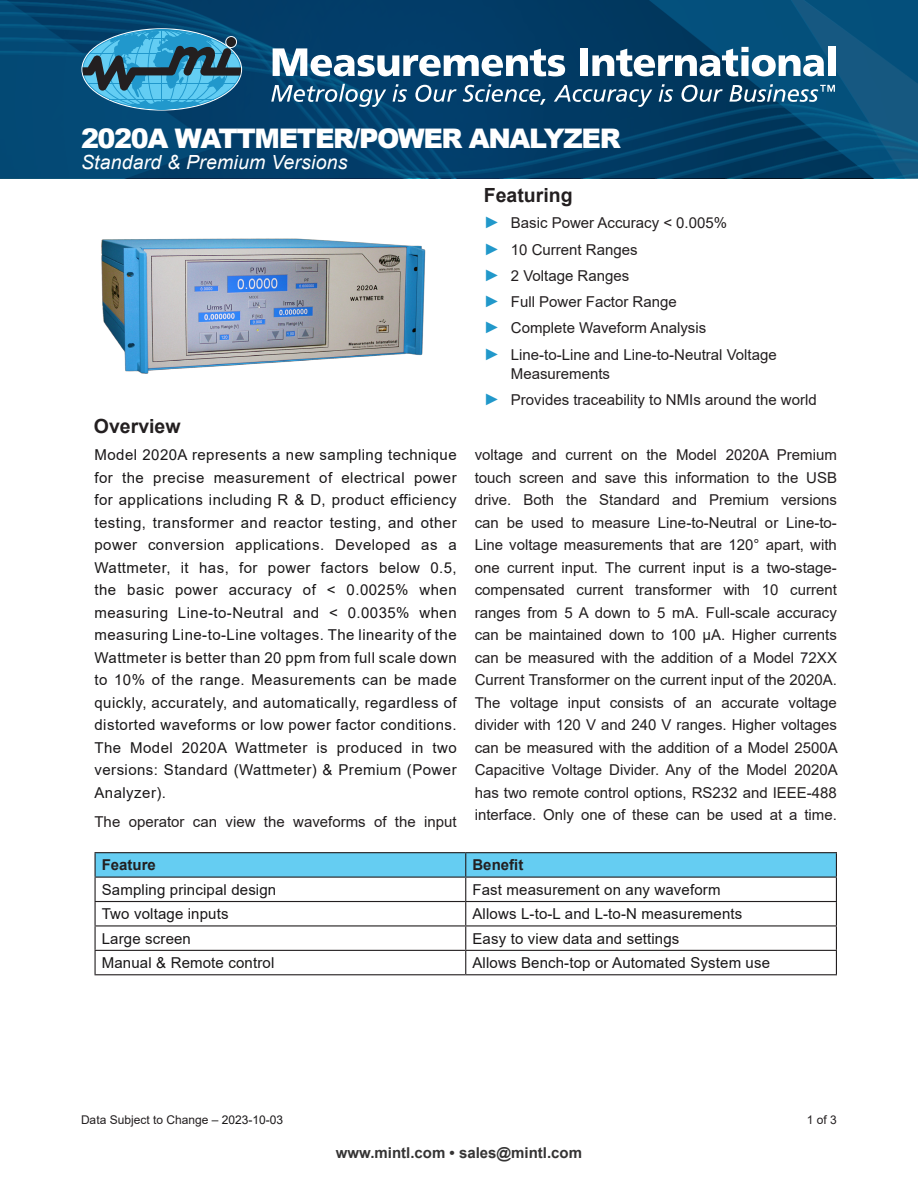
<style>
.page{position:relative;width:918px;height:1188px;background:#fff}
.page>*{position:absolute;margin:0;border:0;box-sizing:border-box;transform-origin:0 0}
.t1{font:900 27px "Arial";letter-spacing:-.05em;color:#fff}
.t2{font:italic 19.5px "Arial";letter-spacing:.01em;color:#fff}
.t3{font:700 19.5px "Arial";color:#231f20}
.t4{font:15px/22.5px "Arial";color:#231f20}
.t5{font:15px/22.5px "Arial";letter-spacing:.01em;color:#191718;text-align:justify}
.t6{font:700 15px "Arial";color:#353434}
.t7{font:700 15px "Arial";color:#231f20}
.t8{font:12px "Arial";color:#231f20}
.s1{font-size:16.5px;color:#2198ca}
.s2{color:#191718}
</style>
<div class="page">
<svg style="left:0;top:0;width:918px;height:178px;background:#04436e"></svg>
<svg style="left:82px;top:29px;width:159px;height:81px;background:#3683a6"></svg>
<svg style="left:273px;top:48px;width:292px;height:28px"></svg>
<div style="left:581px;top:48px;width:7px;height:28px;background:#fff"></div>
<svg style="left:592px;top:47px;width:232px;height:29px"></svg>
<div style="left:828px;top:46px;width:7px;height:30px;background:#fff"></div>
<svg style="left:271px;top:84px;width:115px;height:23px;background:#407193"></svg>
<svg style="left:393px;top:84px;width:14px;height:18px"></svg>
<svg style="left:415px;top:85px;width:42px;height:17px"></svg>
<svg style="left:463px;top:84px;width:83px;height:21px;background:#3d6a8b"></svg>
<svg style="left:554px;top:85px;width:98px;height:22px;background:#376484"></svg>
<svg style="left:659px;top:84px;width:14px;height:18px"></svg>
<svg style="left:682px;top:85px;width:41px;height:17px"></svg>
<svg style="left:729px;top:84px;width:106px;height:18px"></svg>
<img style="left:101px;top:238px;width:325px;height:136px">
<hr style="left:94px;top:852px;width:372px;height:1px;background:#231f20">
<hr style="left:94px;top:853px;width:2px;height:24px;background:#231f20">
<hr style="left:466px;top:852px;width:371px;height:1px;background:#231f20">
<hr style="left:94px;top:877px;width:372px;height:1px;background:#231f20">
<hr style="left:94px;top:878px;width:2px;height:23px;background:#231f20">
<hr style="left:94px;top:901px;width:372px;height:1px;background:#231f20">
<hr style="left:94px;top:902px;width:2px;height:23px;background:#231f20">
<hr style="left:94px;top:925px;width:372px;height:2px;background:#231f20">
<hr style="left:94px;top:927px;width:2px;height:23px;background:#231f20">
<hr style="left:94px;top:950px;width:372px;height:1px;background:#231f20">
<hr style="left:94px;top:951px;width:2px;height:23px;background:#231f20">
<svg style="left:95px;top:853px;width:742px;height:121px"></svg>
<hr style="left:94px;top:974px;width:372px;height:1px;background:#231f20">
<hr style="left:466px;top:974px;width:371px;height:1px;background:#231f20">
<p class="t1" style="left:81px;top:118px;width:541px">2020A WATTMETER/POWER ANALYZER</p>
<p class="t2" style="left:81px;top:149px;width:268px">Standard &amp; Premium Versions</p>
<p class="t3" style="left:94px;top:412px;width:88px">Overview</p>
<p class="t5" style="left:94px;top:444px;width:364px">Model 2020A represents a new sampling technique for the precise measurement of electrical power for applications including R &amp; D, product efficiency testing, transformer and reactor testing, and other power conversion applications. Developed as a Wattmeter, it has, for power factors below 0.5, the basic power accuracy of &lt; 0.0025% when measuring Line-to-Neutral and &lt; 0.0035% when measuring Line-to-Line voltages. The linearity of the Wattmeter is better than 20 ppm from full scale down to 10% of the range. Measurements can be made quickly, accurately, and automatically, regardless of distorted waveforms or low power factor conditions.<br>The Model 2020A Wattmeter is produced in two versions: Standard (Wattmeter) &amp; Premium (Power Analyzer).</p>
<p class="t4" style="left:94px;top:810px;width:364px">The operator can view the waveforms of the input</p>
<p class="t3" style="left:484px;top:182px;width:90px">Featuring</p>
<p class="t4" style="left:484px;top:212px;width:245px"><span class="s1">►</span> Basic Power Accuracy &lt; 0.005%</p>
<p class="t4" style="left:484px;top:238px;width:155px"><span class="s1">►</span> 10 Current Ranges</p>
<p class="t4" style="left:484px;top:264px;width:147px"><span class="s1">►</span> 2 Voltage Ranges</p>
<p class="t4" style="left:484px;top:291px;width:194px"><span class="s1">►</span> Full Power Factor Range</p>
<p class="t4" style="left:484px;top:317px;width:224px"><span class="s1">►</span> Complete Waveform Analysis</p>
<p class="t4" style="left:511px;top:345px;width:267px;line-height:19.5px;text-indent:-27px"><span class="s1">►</span> Line-to-Line and Line-to-Neutral Voltage<br>Measurements</p>
<p class="t4" style="left:484px;top:389px;width:334px"><span class="s1">►</span> Provides traceability to NMIs around the world</p>
<p class="t4" style="left:475px;top:444px;width:365px;text-align:justify">voltage and current on the Model 2020A Premium touch screen and save this information to the USB drive. Both the Standard and Premium versions can be used to measure Line-to-Neutral or Line-to-Line voltage measurements that are 120° apart, with one current input. The current input is a two-stage&shy;compensated current transformer with 10 current ranges from 5 A down to 5 mA. Full-scale accuracy can be maintained down to 100 µA. Higher currents can be measured with the addition of a Model 72XX Current Transformer on the current input of the 2020A.<br>The voltage input consists of an accurate voltage divider with 120 V and 240 V ranges. Higher voltages can be measured with the addition of a Model 2500A Capacitive Voltage Divider. Any of the Model 2020A has two remote control options, RS232 and IEEE-488 interface. Only one of these can be used at a time.</p>
<p class="t7" style="left:102px;top:855px;width:56px">Feature</p>
<p class="t7" style="left:472px;top:855px;width:52px">Benefit</p>
<p class="t5" style="left:102px;top:878px;width:176px">Sampling principal design</p>
<p class="t5" style="left:472px;top:878px;width:250px">Fast measurement on any waveform</p>
<p class="t5" style="left:102px;top:903px;width:128px">Two voltage inputs</p>
<p class="t5" style="left:472px;top:903px;width:271px">Allows L-to-L and L-to-N measurements</p>
<p class="t5" style="left:102px;top:927px;width:91px">Large screen</p>
<p class="t5" style="left:472px;top:927px;width:208px">Easy to view data and settings</p>
<p class="t5" style="left:102px;top:951px;width:174px">Manual &amp; Remote control</p>
<p class="t5" style="left:472px;top:951px;width:299px">Allows Bench-top or Automated System use</p>
<p class="t8" style="left:81px;top:1112px;width:204px">Data Subject to Change <span class="s2">– 2023-10-03</span></p>
<p class="t8" style="left:807px;top:1112px;width:32px">1 of 3</p>
<p class="t6" style="left:336px;top:1142px;width:248px">www.mintl.com • sales@mintl.com</p>
</div>
